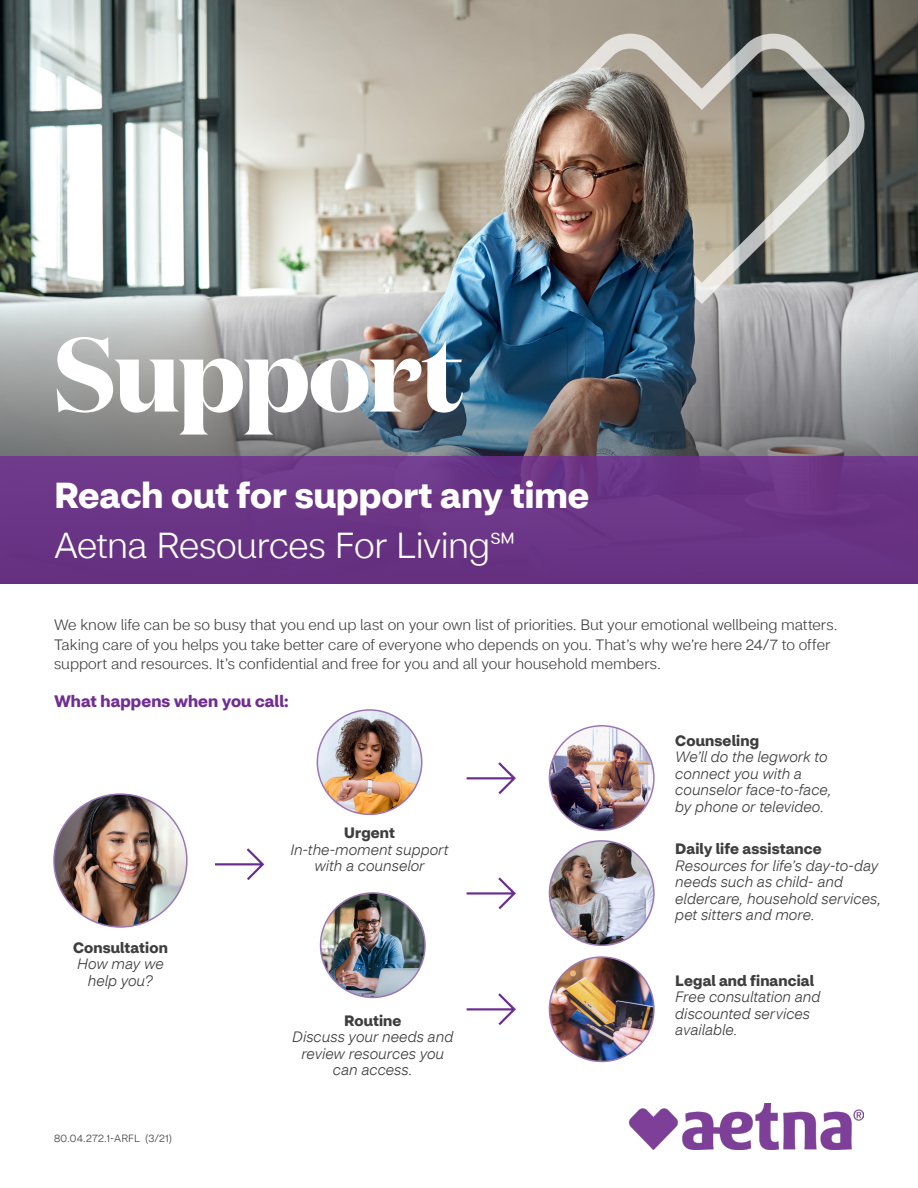
<style>
.page{position:relative;width:918px;height:1188px;background:#fff}
.page>*{position:absolute;margin:0;border:0;box-sizing:border-box;transform-origin:0 0}
.t1{font:700 105px "Domaine Display";letter-spacing:-.02em;color:#fff}
.t2{font:700 36px "CVS Health Sans";color:#fff}
.t3{font:300 36px "CVS Health Sans";letter-spacing:-.015em;color:#fff}
.t4{font:700 16.5px "CVS Health Sans";letter-spacing:.005em;color:#702d92}
.t5{font:italic 300 15px/16.5px "CVS Health Sans";color:#3e3e3f;text-align:center}
.t6{font:300 15px/19.5px "CVS Health Sans";color:#3e3e3f}
.t7{font:700 15px "CVS Health Sans";letter-spacing:.01em;color:#3e3e3f}
.t8{font:300 10.5px "CVS Health Sans";letter-spacing:.015em;color:#3e3e3f}
</style>
<div class="page">
<img style="left:0;top:0;width:918px;height:311px">
<img style="left:0;top:311px;width:918px;height:145px">
<div style="left:0;top:456px;width:918px;height:128px;background:#6a3485"></div>
<img style="left:517px;top:24px;width:357px;height:283px">
<img style="left:317px;top:710px;width:105px;height:104px;border-radius:52px">
<div style="left:317px;top:709px;width:105px;height:106px;border:2px solid #9c77b5;border-radius:50%"></div>
<img style="left:321px;top:893px;width:104px;height:104px;border-radius:52px">
<div style="left:320px;top:892px;width:106px;height:106px;border:2px solid #9c77b5;border-radius:50%"></div>
<img style="left:549px;top:726px;width:105px;height:104px;border-radius:52px">
<div style="left:549px;top:725px;width:106px;height:106px;border:2px solid #9c77b5;border-radius:50%"></div>
<img style="left:549px;top:841px;width:105px;height:104px;border-radius:52px">
<div style="left:549px;top:840px;width:106px;height:106px;border:2px solid #9c77b5;border-radius:50%"></div>
<img style="left:549px;top:957px;width:105px;height:104px;border-radius:52px">
<div style="left:549px;top:956px;width:106px;height:106px;border:2px solid #9c77b5;border-radius:50%"></div>
<svg style="left:467px;top:762px;width:49px;height:32px"></svg>
<svg style="left:467px;top:877px;width:49px;height:32px"></svg>
<svg style="left:467px;top:993px;width:49px;height:32px"></svg>
<img style="left:54px;top:794px;width:133px;height:133px;border-radius:66px">
<svg style="left:215px;top:848px;width:49px;height:32px"></svg>
<img style="left:630px;top:1104px;width:233px;height:45px">
<h1 class="t1" style="left:54px;top:298px;width:411px">Support</h1>
<h2 class="t2" style="left:54px;top:473px;width:537px">Reach out for support any time</h2>
<p class="t3" style="left:54px;top:524px;width:463px">Aetna Resources For Living℠</p>
<p class="t6" style="left:54px;top:615px;width:785px">We know life can be so busy that you end up last on your own list of priorities. But your emotional wellbeing matters.<br>Taking care of you helps you take better care of everyone who depends on you. That’s why we’re here 24/7 to offer support and resources. It’s confidential and free for you and all your household members.</p>
<h3 class="t4" style="left:54px;top:691px;width:236px">What happens when you call:</h3>
<h4 class="t7" style="left:73px;top:938px;width:96px">Consultation</h4>
<p class="t5" style="left:77px;top:956px;width:88px">How may we help you?</p>
<p class="t8" style="left:54px;top:1132px;width:120px">80.04.272.1-ARFL (3/21)</p>
<h4 class="t7" style="left:344px;top:823px;width:52px">Urgent</h4>
<p class="t5" style="left:290px;top:841px;width:160px">In-the-moment support with a counselor</p>
<h4 class="t7" style="left:344px;top:1011px;width:59px">Routine</h4>
<p class="t5" style="left:292px;top:1029px;width:163px">Discuss your needs and review resources you can access.</p>
<h4 class="t7" style="left:675px;top:731px;width:85px">Counseling</h4>
<p class="t5" style="left:675px;top:749px;width:158px;text-align:left">We’ll do the legwork to connect you with a counselor face-to-face, by phone or televideo.</p>
<h4 class="t7" style="left:675px;top:840px;width:148px">Daily life assistance</h4>
<p class="t5" style="left:675px;top:857px;width:208px;text-align:left">Resources for life’s day-to-day needs such as child- and eldercare, household services, pet sitters and more.</p>
<h4 class="t7" style="left:675px;top:971px;width:140px">Legal and financial</h4>
<p class="t5" style="left:675px;top:989px;width:147px;text-align:left">Free consultation and discounted services available.</p>
</div>
